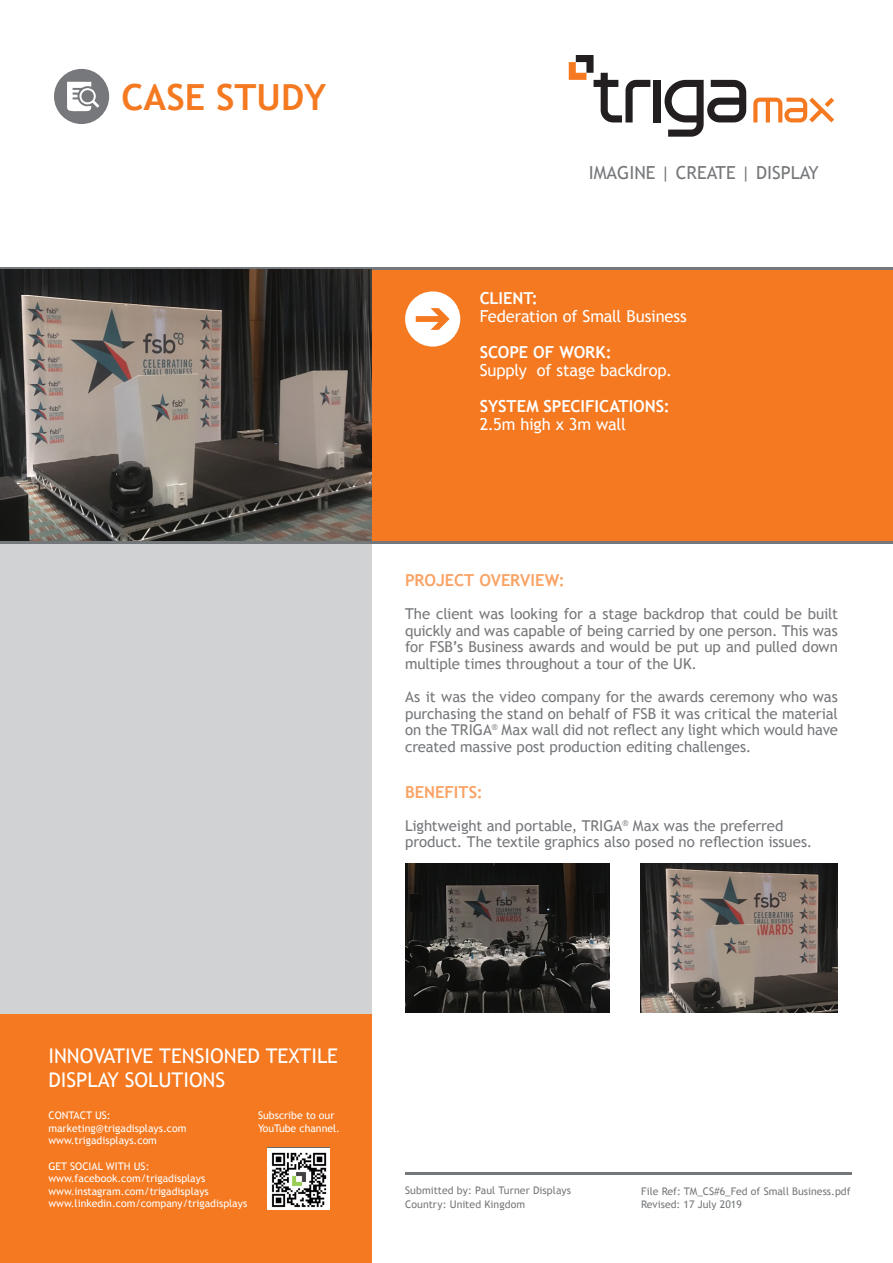
<style>
.page{position:relative;width:893px;height:1263px;background:#fff}
.page>*{position:absolute;margin:0;border:0;box-sizing:border-box;transform-origin:0 0}
.t1{font:700 36px "Trebuchet MS";color:#f47921}
.t2{font:20.25px/24px "Trebuchet MS";color:#fff}
.t3{font:18px "Trebuchet MS";color:#76787b}
.t4{font:16.5px "Trebuchet MS";letter-spacing:-.01em;color:#fff}
.t5{font:700 16.5px "Trebuchet MS";color:#fff}
.t6{font:700 16.5px "Trebuchet MS";color:#f9a365}
.t7{font:15px/16.5px "Trebuchet MS";letter-spacing:-.005em;color:#76787b;text-align:justify}
.t8{font:10.5px "Trebuchet MS";color:#fff}
.t9{font:10.5px "Trebuchet MS";color:#76787b}
</style>
<div class="page">
<div style="left:0;top:532px;width:371px;height:482px;background:#d1d2d4"></div>
<img style="left:405px;top:863px;width:204px;height:149px">
<img style="left:641px;top:863px;width:196px;height:149px">
<div style="left:371px;top:269px;width:522px;height:273px;background:#f47921"></div>
<div style="left:0;top:1014px;width:371px;height:249px;background:#f47921"></div>
<img style="left:268px;top:1148px;width:61px;height:61px">
<svg style="left:405px;top:291px;width:55px;height:56px"></svg>
<hr style="left:0;top:267px;width:893px;height:2px;background:#75787a">
<svg style="left:753px;top:98px;width:81px;height:24px"></svg>
<div style="left:654px;top:80px;width:7px;height:42px;background:#231f20"></div>
<svg style="left:665px;top:80px;width:81px;height:57px"></svg>
<svg style="left:569px;top:55px;width:81px;height:67px"></svg>
<img style="left:0;top:269px;width:371px;height:272px">
<hr style="left:0;top:541px;width:893px;height:2px;background:#75787a">
<div style="left:54px;top:69px;width:55px;height:55px;background:#76787b;border-radius:50%"></div>
<svg style="left:67px;top:82px;width:32px;height:30px"></svg>
<hr style="left:405px;top:1173px;width:447px;height:2px;background:#75787a">
<p class="t1" style="left:122px;top:74px;width:206px">CASE STUDY</p>
<p class="t3" style="left:589px;top:162px;width:231px">IMAGINE | CREATE | DISPLAY</p>
<p class="t5" style="left:480px;top:287px;width:60px">CLIENT:</p>
<p class="t4" style="left:480px;top:306px;width:209px">Federation of Small Business</p>
<p class="t5" style="left:480px;top:341px;width:134px">SCOPE OF WORK:</p>
<p class="t4" style="left:480px;top:360px;width:194px">Supply of stage backdrop.</p>
<p class="t5" style="left:480px;top:395px;width:192px">SYSTEM SPECIFICATIONS:</p>
<p class="t4" style="left:480px;top:414px;width:148px">2.5m high x 3m wall</p>
<p class="t6" style="left:405px;top:570px;width:161px">PROJECT OVERVIEW:</p>
<p class="t7" style="left:405px;top:606px;width:434px">The client was looking for a stage backdrop that could be built quickly and was capable of being carried by one person. This was for FSB’s Business awards and would be put up and pulled down multiple times throughout a tour of the UK.</p>
<p class="t7" style="left:405px;top:689px;width:434px">As it was the video company for the awards ceremony who was purchasing the stand on behalf of FSB it was critical the material on the TRIGA<sup>®</sup> Max wall did not reflect any light which would have created massive post production editing challenges.</p>
<p class="t6" style="left:405px;top:782px;width:79px">BENEFITS:</p>
<p class="t7" style="left:405px;top:817px;width:409px">Lightweight and portable, TRIGA<sup>®</sup> Max was the preferred product. The textile graphics also posed no reflection issues.</p>
<p class="t2" style="left:48px;top:1044px;width:291px">INNOVATIVE TENSIONED TEXTILE<br>DISPLAY SOLUTIONS</p>
<p class="t8" style="left:48px;top:1109px;width:64px">CONTACT US:</p>
<p class="t8" style="left:48px;top:1122px;width:139px">marketing@trigadisplays.com</p>
<p class="t8" style="left:48px;top:1134px;width:110px">www.trigadisplays.com</p>
<p class="t8" style="left:48px;top:1160px;width:103px">GET SOCIAL WITH US:</p>
<p class="t8" style="left:48px;top:1172px;width:158px">www.facebook.com/trigadisplays</p>
<p class="t8" style="left:48px;top:1185px;width:162px">www.instagram.com/trigadisplays</p>
<p class="t8" style="left:48px;top:1197px;width:200px">www.linkedin.com/company/trigadisplays</p>
<p class="t8" style="left:258px;top:1109px;width:78px">Subscribe to our</p>
<p class="t8" style="left:258px;top:1122px;width:83px">YouTube channel.</p>
<p class="t9" style="left:405px;top:1184px;width:167px">Submitted by: Paul Turner Displays</p>
<p class="t9" style="left:405px;top:1198px;width:122px">Country: United Kingdom</p>
<p class="t9" style="left:641px;top:1185px;width:211px">File Ref: TM_CS#6_Fed of Small Business.pdf</p>
<p class="t9" style="left:641px;top:1198px;width:102px">Revised: 17 July 2019</p>
</div>
